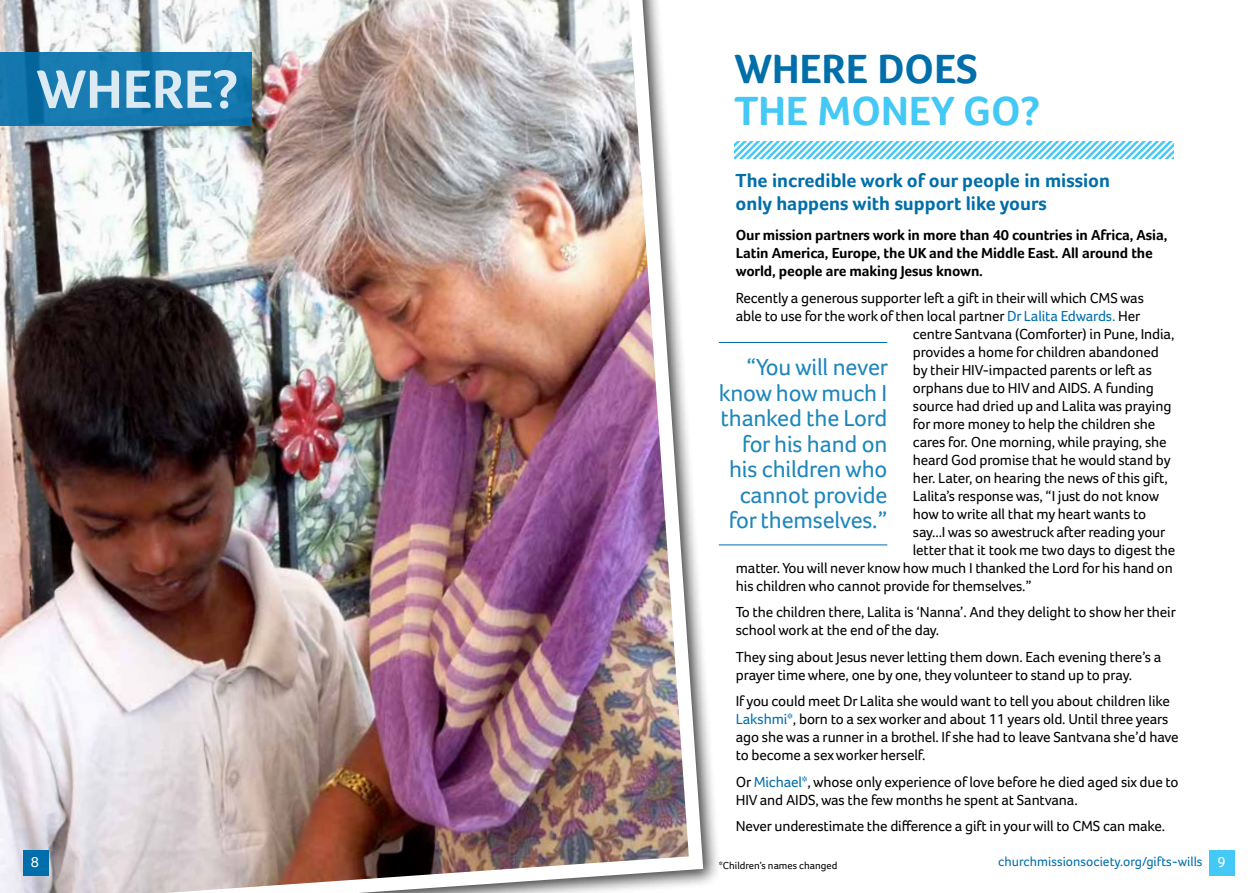
<style>
.page{position:relative;width:1259px;height:893px;background:#fff}
.page>*{position:absolute;margin:0;border:0;box-sizing:border-box;transform-origin:0 0}
.t1{font:700 55.5px "Foco";color:#fff}
.t2{font:700 42px "Foco";color:#44c8f5}
.t3{font:700 42px "Foco";color:#006eaa}
.t4{font:24px/25.5px "Foco";letter-spacing:-.01em;color:#1e86bb;text-align:right}
.t5{font:700 19.5px/23.4px "Foco";color:#006eaa}
.t6{font:15px/18px "Foco";letter-spacing:-.01em;color:#000}
.t7{font:700 15px/18px "Foco";letter-spacing:-.01em;color:#000}
.t8{font:15px "Foco";color:#fff}
.t9{font:13.5px "Foco";color:#006eaa}
.t10{font:10.5px "Foco";color:#000}
.s1{color:#006eaa}
</style>
<div class="page">
<img style="left:0;top:0;width:710px;height:893px">
<div style="left:1209px;top:850px;width:25px;height:26px;background:#44c8f5"></div>
<svg style="left:0;top:52px;width:252px;height:74px;background:#1477ad"></svg>
<div style="left:23px;top:850px;width:25px;height:26px;background:#006eaa"></div>
<svg style="left:734px;top:141px;width:440px;height:18px"></svg>
<hr style="left:719px;top:544px;width:168px;height:1px;background:#006eaa">
<hr style="left:719px;top:342px;width:168px;height:1px;background:#006eaa">
<h1 class="t1" style="left:37px;top:56px;width:203px">WHERE?</h1>
<h2 class="t3" style="left:734px;top:44px;width:245px">WHERE DOES</h2>
<h2 class="t2" style="left:734px;top:86px;width:307px">THE MONEY GO?</h2>
<h3 class="t5" style="left:735px;top:168px;width:376px">The incredible work of our people in mission only happens with support like yours</h3>
<p class="t7" style="left:736px;top:226px;width:433px">Our mission partners work in more than 40 countries in Africa, Asia,<br>Latin America, Europe, the UK and the Middle East. All around the world, people are making Jesus known.</p>
<p class="t6" style="left:736px;top:289px;width:409px">Recently a generous supporter left a gift in their will which CMS was</p>
<p class="t6" style="left:736px;top:307px;width:406px">able to use for the work of then local partner <span class="s1">Dr Lalita Edwards.</span> Her</p>
<p class="t6" style="left:913px;top:325px;width:263px">centre Santvana (Comforter) in Pune, India,</p>
<p class="t6" style="left:913px;top:343px;width:247px">provides a home for children abandoned</p>
<p class="t6" style="left:913px;top:361px;width:241px">by their HIV-impacted parents or left as</p>
<p class="t6" style="left:913px;top:379px;width:242px">orphans due to HIV and AIDS. A funding</p>
<p class="t6" style="left:913px;top:397px;width:260px">source had dried up and Lalita was praying</p>
<p class="t6" style="left:913px;top:415px;width:244px">for more money to help the children she</p>
<p class="t6" style="left:913px;top:433px;width:255px">cares for. One morning, while praying, she</p>
<p class="t6" style="left:913px;top:451px;width:259px">heard God promise that he would stand by</p>
<p class="t6" style="left:913px;top:469px;width:256px">her. Later, on hearing the news of this gift,</p>
<p class="t6" style="left:913px;top:487px;width:248px">Lalita’s response was, “I just do not know</p>
<p class="t6" style="left:913px;top:505px;width:235px">how to write all that my heart wants to</p>
<p class="t6" style="left:913px;top:523px;width:254px">say...I was so awestruck after reading your</p>
<p class="t6" style="left:913px;top:541px;width:264px">letter that it took me two days to digest the</p>
<p class="t6" style="left:736px;top:559px;width:438px">matter. You will never know how much I thanked the Lord for his hand on</p>
<p class="t6" style="left:736px;top:577px;width:297px">his children who cannot provide for themselves.”</p>
<p class="t6" style="left:736px;top:603px;width:441px">To the children there, Lalita is ‘Nanna’. And they delight to show her their school work at the end of the day.</p>
<p class="t6" style="left:736px;top:648px;width:427px">They sing about Jesus never letting them down. Each evening there’s a prayer time where, one by one, they volunteer to stand up to pray.</p>
<p class="t6" style="left:736px;top:692px;width:444px">If you could meet Dr Lalita she would want to tell you about children like <span class="s1">Lakshmi*</span>, born to a sex worker and about 11 years old. Until three years ago she was a runner in a brothel. If she had to leave Santvana she’d have to become a sex worker herself.</p>
<p class="t6" style="left:736px;top:773px;width:444px">Or <span class="s1">Michael*</span>, whose only experience of love before he died aged six due to<br>HIV and AIDS, was the few months he spent at Santvana.</p>
<p class="t6" style="left:736px;top:817px;width:431px">Never underestimate the difference a gift in your will to CMS can make.</p>
<h3 class="t4" style="left:719px;top:354px;width:171px">“You will never know how much I thanked the Lord for his hand on his children who cannot provide for themselves.”</h3>
<p class="t8" style="left:31px;top:854px;width:10px">8</p>
<p class="t10" style="left:719px;top:860px;width:120px">*Children’s names changed</p>
<p class="t9" style="left:998px;top:854px;width:206px">churchmissionsociety.org/gifts-wills</p>
<p class="t8" style="left:1217px;top:854px;width:10px">9</p>
</div>
